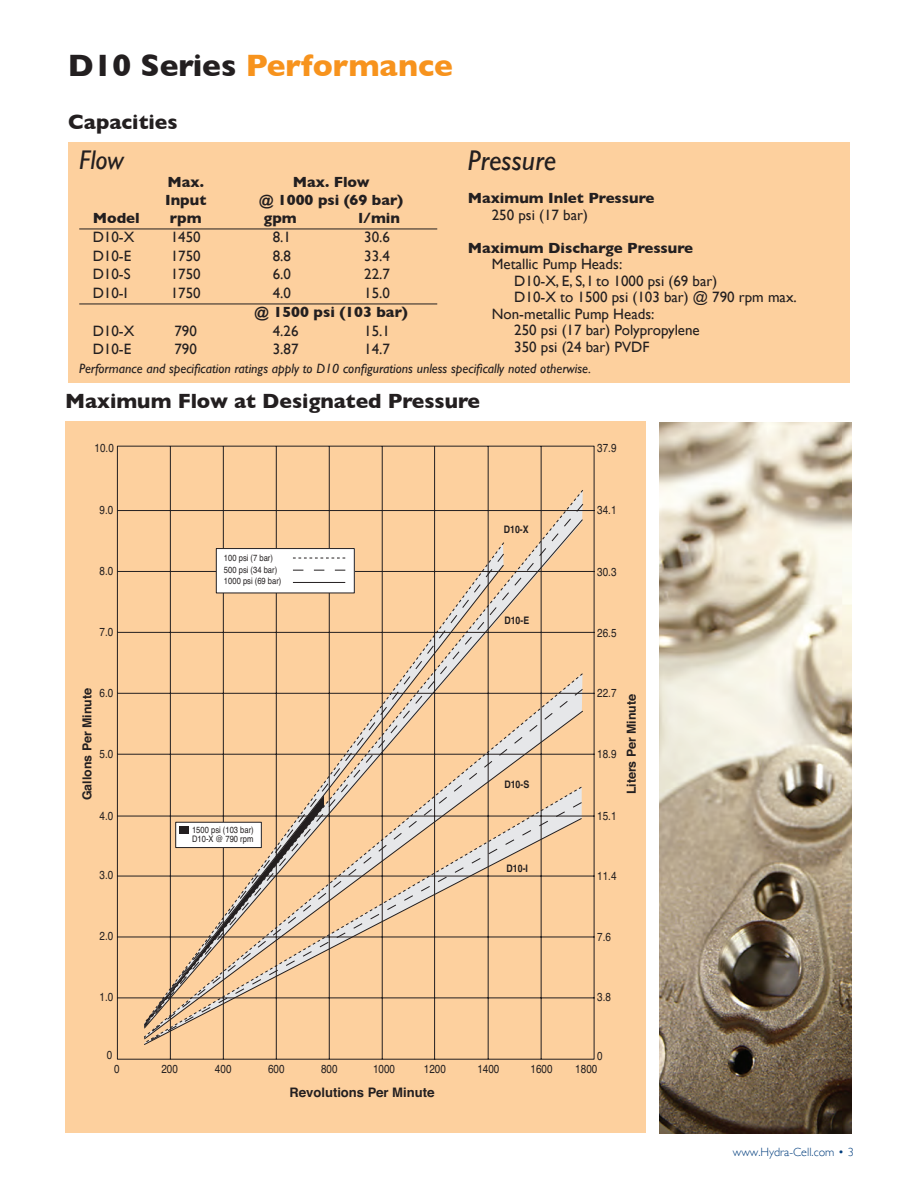
<style>
.page{position:relative;width:918px;height:1188px;background:#fff}
.page>*{position:absolute;margin:0;border:0;box-sizing:border-box;transform-origin:0 0}
.t1{font:700 31.5px "Gill Sans";color:#f7931d}
.t2{font:italic 28.5px "Gill Sans";color:#231f20}
.t3{font:italic 27px "Gill Sans";color:#231f20}
.t4{font:700 21px "Gill Sans";color:#231f20}
.t5{font:15px "Gill Sans";color:#231f20}
.t6{font:700 15px "Gill Sans";color:#231f20}
.t7{font:italic 13.5px "Gill Sans";color:#231f20}
.t8{font:700 13.05px "Helvetica";color:#231f20}
.t9{font:700 12.45px "Helvetica";color:#231f20}
.t10{font:300 12px "Gill Sans";color:#013d7d}
.t11{font:11.7px "Helvetica";color:#231f20;scale:.85 1}
.t12{font:700 10.35px "Helvetica";color:#231f20;scale:.85 1}
.t13{font:9px/11.7px "Helvetica";color:#231f20;scale:.85 1}
.s1{color:#231f20}
</style>
<div class="page">
<div style="left:65px;top:421px;width:581px;height:712px;background:#fdd09e"></div>
<svg style="left:117px;top:445px;width:478px;height:615px"></svg>
<svg style="left:143px;top:794px;width:181px;height:233px"></svg>
<div style="left:216px;top:549px;width:138px;height:44px;background:#fff"></div>
<div style="left:216px;top:548px;width:139px;height:45px;border:1px solid #231f20"></div>
<svg style="left:293px;top:558px;width:52px;height:1px"></svg>
<hr style="left:293px;top:582px;width:52px;height:1px;background:#231f20">
<div style="left:176px;top:822px;width:85px;height:26px;background:#fff"></div>
<div style="left:175px;top:822px;width:87px;height:26px;border:1px solid #231f20"></div>
<div style="left:179px;top:826px;width:9px;height:8px;background:#231f20"></div>
<div style="left:68px;top:142px;width:781px;height:240px;background:#fdd09e"></div>
<hr style="left:79px;top:229px;width:358px;height:1px;background:#231f20">
<hr style="left:79px;top:304px;width:358px;height:1px;background:#231f20">
<img style="left:659px;top:422px;width:192px;height:712px">
<h1 class="t1" style="left:68px;top:40px;width:387px"><span class="s1">D10 Series</span> Performance</h1>
<h3 class="t4" style="left:68px;top:105px;width:111px">Capacities</h3>
<h3 class="t3" style="left:79px;top:145px;width:46px">Flow</h3>
<p class="t6" style="left:168px;top:170px;width:38px">Max.</p>
<p class="t6" style="left:293px;top:170px;width:78px">Max. Flow</p>
<p class="t6" style="left:165px;top:188px;width:43px">Input</p>
<p class="t6" style="left:259px;top:188px;width:146px">@ 1000 psi (69 bar)</p>
<p class="t6" style="left:93px;top:206px;width:49px">Model</p>
<p class="t6" style="left:170px;top:206px;width:33px">rpm</p>
<p class="t6" style="left:264px;top:206px;width:35px">gpm</p>
<p class="t6" style="left:358px;top:206px;width:43px">l/min</p>
<p class="t5" style="left:93px;top:228px;width:43px">D10-X</p>
<p class="t5" style="left:171px;top:228px;width:31px">1450</p>
<p class="t5" style="left:273px;top:228px;width:20px">8.1</p>
<p class="t5" style="left:364px;top:228px;width:27px">30.6</p>
<p class="t5" style="left:93px;top:247px;width:40px">D10-E</p>
<p class="t5" style="left:171px;top:247px;width:31px">1750</p>
<p class="t5" style="left:273px;top:247px;width:20px">8.8</p>
<p class="t5" style="left:364px;top:247px;width:27px">33.4</p>
<p class="t5" style="left:93px;top:266px;width:39px">D10-S</p>
<p class="t5" style="left:171px;top:266px;width:31px">1750</p>
<p class="t5" style="left:273px;top:266px;width:20px">6.0</p>
<p class="t5" style="left:364px;top:266px;width:27px">22.7</p>
<p class="t5" style="left:93px;top:284px;width:36px">D10-I</p>
<p class="t5" style="left:171px;top:284px;width:31px">1750</p>
<p class="t5" style="left:273px;top:284px;width:20px">4.0</p>
<p class="t5" style="left:364px;top:284px;width:27px">15.0</p>
<p class="t6" style="left:255px;top:300px;width:155px">@ 1500 psi (103 bar)</p>
<p class="t5" style="left:93px;top:322px;width:43px">D10-X</p>
<p class="t5" style="left:174px;top:322px;width:24px">790</p>
<p class="t5" style="left:273px;top:322px;width:27px">4.26</p>
<p class="t5" style="left:364px;top:322px;width:27px">15.1</p>
<p class="t5" style="left:93px;top:341px;width:40px">D10-E</p>
<p class="t5" style="left:174px;top:341px;width:24px">790</p>
<p class="t5" style="left:273px;top:341px;width:27px">3.87</p>
<p class="t5" style="left:364px;top:341px;width:27px">14.7</p>
<h2 class="t2" style="left:468px;top:144px;width:90px">Pressure</h2>
<p class="t6" style="left:468px;top:186px;width:188px">Maximum Inlet Pressure</p>
<p class="t5" style="left:492px;top:206px;width:98px">250 psi (17 bar)</p>
<p class="t6" style="left:468px;top:236px;width:227px">Maximum Discharge Pressure</p>
<p class="t5" style="left:492px;top:255px;width:132px">Metallic Pump Heads:</p>
<p class="t5" style="left:514px;top:272px;width:204px">D10-X, E, S, I to 1000 psi (69 bar)</p>
<p class="t5" style="left:514px;top:288px;width:284px">D10-X to 1500 psi (103 bar) @ 790 rpm max.</p>
<p class="t5" style="left:492px;top:305px;width:164px">Non-metallic Pump Heads:</p>
<p class="t5" style="left:514px;top:321px;width:187px">250 psi (17 bar) Polypropylene</p>
<p class="t5" style="left:514px;top:338px;width:137px">350 psi (24 bar) PVDF</p>
<p class="t7" style="left:79px;top:360px;width:513px">Performance and specification ratings apply to D10 configurations unless specifically noted otherwise.</p>
<h3 class="t4" style="left:65px;top:385px;width:417px">Maximum Flow at Designated Pressure</h3>
<p class="t11" style="left:95px;top:440px;width:24px">10.0</p>
<p class="t11" style="left:100px;top:502px;width:18px">9.0</p>
<p class="t11" style="left:100px;top:563px;width:18px">8.0</p>
<p class="t11" style="left:100px;top:624px;width:18px">7.0</p>
<p class="t13" style="left:224px;top:553px;width:69px">100 psi (7 bar)<br>500 psi (34 bar)<br>1000 psi (69 bar)</p>
<p class="t12" style="left:504px;top:522px;width:31px">D10-X</p>
<p class="t12" style="left:504px;top:613px;width:31px">D10-E</p>
<p class="t11" style="left:597px;top:440px;width:24px">37.9</p>
<p class="t11" style="left:597px;top:502px;width:24px">34.1</p>
<p class="t11" style="left:597px;top:564px;width:24px">30.3</p>
<p class="t11" style="left:597px;top:625px;width:24px">26.5</p>
<p class="t9" style="left:79px;top:800px;width:114px;rotate:-90deg">Gallons Per Minute</p>
<p class="t9" style="left:623px;top:794px;width:102px;rotate:-90deg">Liters Per Minute</p>
<p class="t11" style="left:100px;top:685px;width:18px">6.0</p>
<p class="t11" style="left:597px;top:685px;width:24px">22.7</p>
<p class="t11" style="left:100px;top:746px;width:18px">5.0</p>
<p class="t11" style="left:597px;top:746px;width:24px">18.9</p>
<p class="t12" style="left:504px;top:778px;width:31px">D10-S</p>
<p class="t11" style="left:100px;top:808px;width:18px">4.0</p>
<p class="t11" style="left:597px;top:808px;width:24px">15.1</p>
<p class="t13" style="left:192px;top:826px;width:74px;line-height:9.1px">1500 psi (103 bar)<br>D10-X @ 790 rpm</p>
<p class="t11" style="left:100px;top:867px;width:18px">3.0</p>
<p class="t12" style="left:507px;top:861px;width:27px">D10-I</p>
<p class="t11" style="left:597px;top:868px;width:24px">11.4</p>
<p class="t11" style="left:100px;top:928px;width:18px">2.0</p>
<p class="t11" style="left:597px;top:930px;width:18px">7.6</p>
<p class="t11" style="left:100px;top:989px;width:18px">1.0</p>
<p class="t11" style="left:597px;top:989px;width:18px">3.8</p>
<p class="t11" style="left:107px;top:1047px;width:8px">0</p>
<p class="t11" style="left:597px;top:1048px;width:8px">0</p>
<p class="t11" style="left:114px;top:1061px;width:8px">0</p>
<p class="t11" style="left:161px;top:1061px;width:21px">200</p>
<p class="t11" style="left:215px;top:1061px;width:21px">400</p>
<p class="t11" style="left:268px;top:1061px;width:21px">600</p>
<p class="t11" style="left:321px;top:1061px;width:21px">800</p>
<p class="t11" style="left:373px;top:1061px;width:28px">1000</p>
<p class="t11" style="left:424px;top:1061px;width:28px">1200</p>
<p class="t11" style="left:477px;top:1061px;width:28px">1400</p>
<p class="t11" style="left:530px;top:1061px;width:28px">1600</p>
<p class="t11" style="left:575px;top:1061px;width:28px">1800</p>
<p class="t8" style="left:289px;top:1083px;width:146px">Revolutions Per Minute</p>
<p class="t10" style="left:733px;top:1142px;width:122px">www.Hydra-Cell.com • 3</p>
</div>
